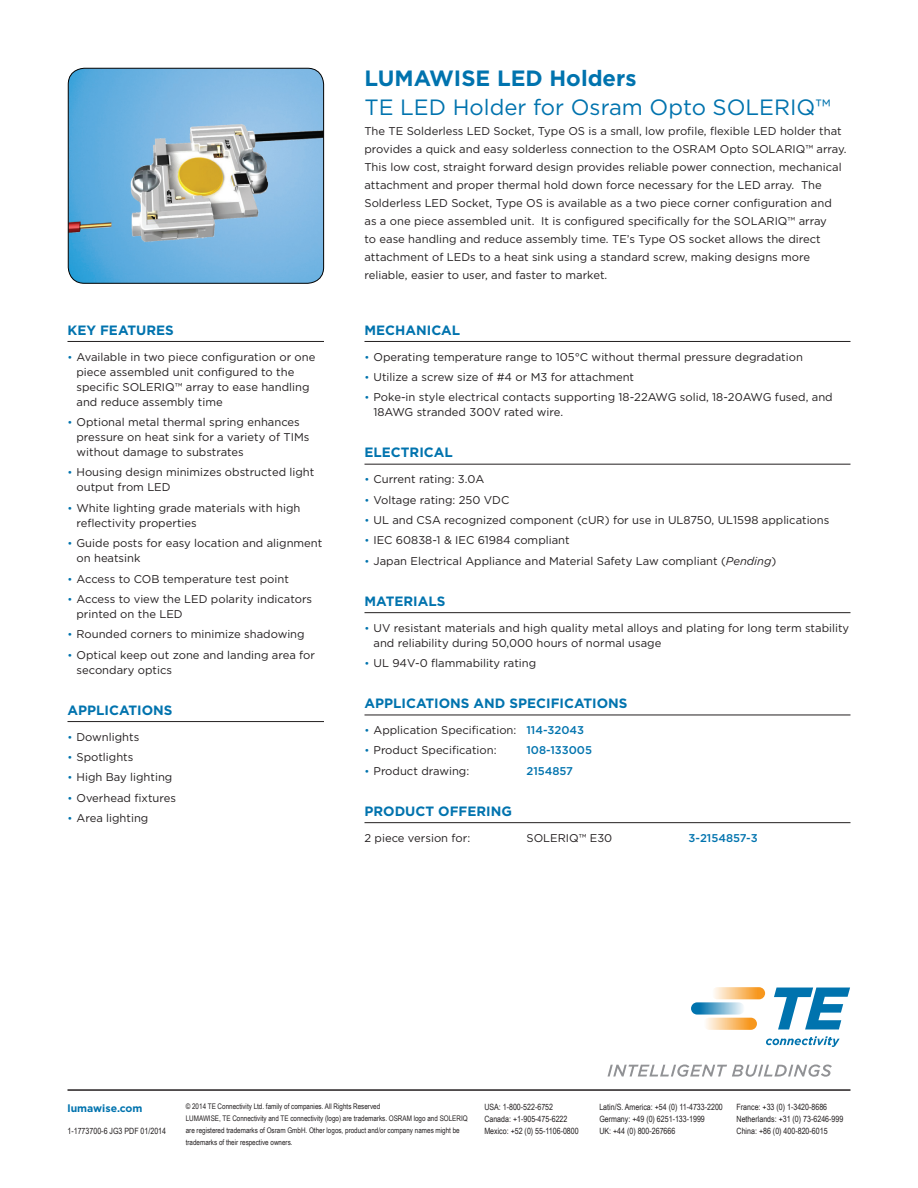
<style>
.page{position:relative;width:918px;height:1188px;background:#fff}
.page>*{position:absolute;margin:0;border:0;box-sizing:border-box;transform-origin:0 0}
.t1{font:22.2px "Gotham";color:#0073ae}
.INTRODUCING_Text{font:700 22.2px "Gotham";color:#0073ae}
.BLUE_BODY_HEADINGS{font:700 13.5px "Gotham";color:#0073ae}
.MAIN_PRODUCT_PARAGRA{font:11.25px/15px "Gotham";color:#231f20}
.MAIN_PRODUCT_PARAGRA-2{font:500 11.25px "Gotham";color:#0073ae}
.t2{font:700 10.5px "Gotham";color:#0073ae}
.t3{font:8.7px "Arial Narrow";color:#231f20}
.t4{font:7.65px/12px "Arial Narrow";color:#231f20}
.s1{font-size:10.5px;color:#0073ae}
.s2{font-style:italic}
.s3{font-weight:500;color:#0073ae}
</style>
<div class="page">
<hr style="left:68px;top:341px;width:256px;height:1px;background:#231f20">
<hr style="left:68px;top:721px;width:256px;height:1px;background:#231f20">
<hr style="left:364px;top:341px;width:486px;height:1px;background:#231f20">
<hr style="left:364px;top:464px;width:486px;height:1px;background:#231f20">
<hr style="left:364px;top:612px;width:486px;height:1px;background:#231f20">
<hr style="left:364px;top:715px;width:486px;height:1px;background:#231f20">
<hr style="left:364px;top:822px;width:486px;height:1px;background:#231f20">
<img style="left:68px;top:68px;width:256px;height:215px">
<div style="left:68px;top:68px;width:256px;height:216px;border:1px solid #000;border-radius:16px"></div>
<hr style="left:68px;top:1089px;width:782px;height:2px;background:#231f20">
<svg style="left:711px;top:987px;width:54px;height:12px"></svg>
<svg style="left:703px;top:1018px;width:54px;height:12px"></svg>
<svg style="left:691px;top:1002px;width:54px;height:13px"></svg>
<svg style="left:774px;top:988px;width:76px;height:41px"></svg>
<svg style="left:766px;top:1036px;width:74px;height:11px"></svg>
<svg style="left:608px;top:1064px;width:224px;height:13px"></svg>
<p class="INTRODUCING_Text" style="left:364px;top:63px;width:274px">LUMAWISE LED Holders</p>
<p class="t1" style="left:364px;top:93px;width:468px">TE LED Holder for Osram Opto SOLERIQ™</p>
<p class="BLUE_BODY_HEADINGS" style="left:68px;top:321px;width:108px">KEY FEATURES</p>
<p class="MAIN_PRODUCT_PARAGRA" style="left:76px;top:349px;width:240px;text-indent:-9px"><span class="s1">•</span> Available in two piece configuration or one piece assembled unit configured to the specific SOLERIQ™ array to ease handling and reduce assembly time</p>
<p class="MAIN_PRODUCT_PARAGRA" style="left:76px;top:414px;width:234px;text-indent:-9px"><span class="s1">•</span> Optional metal thermal spring enhances pressure on heat sink for a variety of TIMs without damage to substrates</p>
<p class="MAIN_PRODUCT_PARAGRA" style="left:76px;top:465px;width:239px;text-indent:-9px"><span class="s1">•</span> Housing design minimizes obstructed light output from LED</p>
<p class="MAIN_PRODUCT_PARAGRA" style="left:76px;top:500px;width:225px;text-indent:-9px"><span class="s1">•</span> White lighting grade materials with high reflectivity properties</p>
<p class="MAIN_PRODUCT_PARAGRA" style="left:76px;top:535px;width:247px;text-indent:-9px"><span class="s1">•</span> Guide posts for easy location and alignment on heatsink</p>
<p class="MAIN_PRODUCT_PARAGRA" style="left:68px;top:571px;width:223px"><span class="s1">•</span> Access to COB temperature test point</p>
<p class="MAIN_PRODUCT_PARAGRA" style="left:76px;top:591px;width:237px;text-indent:-9px"><span class="s1">•</span> Access to view the LED polarity indicators printed on the LED</p>
<p class="MAIN_PRODUCT_PARAGRA" style="left:68px;top:627px;width:239px"><span class="s1">•</span> Rounded corners to minimize shadowing</p>
<p class="MAIN_PRODUCT_PARAGRA" style="left:76px;top:647px;width:240px;text-indent:-9px"><span class="s1">•</span> Optical keep out zone and landing area for secondary optics</p>
<p class="BLUE_BODY_HEADINGS" style="left:68px;top:701px;width:107px">APPLICATIONS</p>
<p class="MAIN_PRODUCT_PARAGRA" style="left:68px;top:729px;width:73px"><span class="s1">•</span> Downlights</p>
<p class="MAIN_PRODUCT_PARAGRA" style="left:68px;top:749px;width:67px"><span class="s1">•</span> Spotlights</p>
<p class="MAIN_PRODUCT_PARAGRA" style="left:68px;top:770px;width:106px"><span class="s1">•</span> High Bay lighting</p>
<p class="MAIN_PRODUCT_PARAGRA" style="left:68px;top:790px;width:110px"><span class="s1">•</span> Overhead fixtures</p>
<p class="MAIN_PRODUCT_PARAGRA" style="left:68px;top:811px;width:82px"><span class="s1">•</span> Area lighting</p>
<p class="MAIN_PRODUCT_PARAGRA" style="left:364px;top:122px;width:484px;line-height:18px">The TE Solderless LED Socket, Type OS is a small, low profile, flexible LED holder that provides a quick and easy solderless connection to the OSRAM Opto SOLARIQ™ array.<br>This low cost, straight forward design provides reliable power connection, mechanical attachment and proper thermal hold down force necessary for the LED array. The Solderless LED Socket, Type OS is available as a two piece corner configuration and as a one piece assembled unit. It is configured specifically for the SOLARIQ™ array<br>to ease handling and reduce assembly time. TE’s Type OS socket allows the direct attachment of LEDs to a heat sink using a standard screw, making designs more reliable, easier to user, and faster to market.</p>
<p class="BLUE_BODY_HEADINGS" style="left:364px;top:321px;width:97px">MECHANICAL</p>
<p class="MAIN_PRODUCT_PARAGRA" style="left:364px;top:349px;width:440px"><span class="s1">•</span> Operating temperature range to 105°C without thermal pressure degradation</p>
<p class="MAIN_PRODUCT_PARAGRA" style="left:364px;top:369px;width:271px"><span class="s1">•</span> Utilize a screw size of #4 or M3 for attachment</p>
<p class="MAIN_PRODUCT_PARAGRA" style="left:374px;top:390px;width:461px;text-indent:-9px"><span class="s1">•</span> Poke-in style electrical contacts supporting 18-22AWG solid, 18-20AWG fused, and<br>18AWG stranded 300V rated wire.</p>
<p class="BLUE_BODY_HEADINGS" style="left:364px;top:444px;width:90px">ELECTRICAL</p>
<p class="MAIN_PRODUCT_PARAGRA" style="left:364px;top:472px;width:121px"><span class="s1">•</span> Current rating: 3.0A</p>
<p class="MAIN_PRODUCT_PARAGRA" style="left:364px;top:492px;width:146px"><span class="s1">•</span> Voltage rating: 250 VDC</p>
<p class="MAIN_PRODUCT_PARAGRA" style="left:364px;top:512px;width:466px"><span class="s1">•</span> UL and CSA recognized component (cUR) for use in UL8750, UL1598 applications</p>
<p class="MAIN_PRODUCT_PARAGRA" style="left:364px;top:533px;width:207px"><span class="s1">•</span> IEC 60838-1 &amp; IEC 61984 compliant</p>
<p class="MAIN_PRODUCT_PARAGRA" style="left:364px;top:553px;width:413px"><span class="s1">•</span> Japan Electrical Appliance and Material Safety Law compliant (<span class="s2">Pending</span>)</p>
<p class="BLUE_BODY_HEADINGS" style="left:364px;top:592px;width:82px">MATERIALS</p>
<p class="MAIN_PRODUCT_PARAGRA" style="left:374px;top:620px;width:477px;text-indent:-9px"><span class="s1">•</span> UV resistant materials and high quality metal alloys and plating for long term stability and reliability during 50,000 hours of normal usage</p>
<p class="MAIN_PRODUCT_PARAGRA" style="left:364px;top:655px;width:173px"><span class="s1">•</span> UL 94V-0 flammability rating</p>
<p class="BLUE_BODY_HEADINGS" style="left:364px;top:695px;width:265px">APPLICATIONS AND SPECIFICATIONS</p>
<p class="MAIN_PRODUCT_PARAGRA" style="left:364px;top:722px;width:221px"><span class="s1">•</span> Application Specification: <span class="s3">114-32043</span></p>
<p class="MAIN_PRODUCT_PARAGRA" style="left:364px;top:743px;width:134px"><span class="s1">•</span> Product Specification:</p>
<p class="MAIN_PRODUCT_PARAGRA-2" style="left:526px;top:743px;width:67px">108-133005</p>
<p class="MAIN_PRODUCT_PARAGRA" style="left:364px;top:763px;width:106px"><span class="s1">•</span> Product drawing:</p>
<p class="MAIN_PRODUCT_PARAGRA-2" style="left:526px;top:764px;width:48px">2154857</p>
<p class="BLUE_BODY_HEADINGS" style="left:364px;top:802px;width:149px">PRODUCT OFFERING</p>
<p class="MAIN_PRODUCT_PARAGRA" style="left:364px;top:831px;width:107px">2 piece version for:</p>
<p class="MAIN_PRODUCT_PARAGRA" style="left:526px;top:831px;width:87px">SOLERIQ™ E30</p>
<p class="MAIN_PRODUCT_PARAGRA-2" style="left:688px;top:831px;width:71px">3-2154857-3</p>
<p class="t2" style="left:68px;top:1101px;width:77px">lumawise.com</p>
<p class="t3" style="left:68px;top:1125px;width:100px">1-1773700-6 JG3 PDF 01/2014</p>
<p class="t4" style="left:186px;top:1100px;width:196px">© 2014 TE Connectivity Ltd. family of companies. All Rights Reserved</p>
<p class="t4" style="left:186px;top:1112px;width:283px">LUMAWISE, TE Connectivity and TE connectivity (logo) are trademarks. OSRAM logo and SOLERIQ are registered trademarks of Osram GmbH. Other logos, product and/or company names might be trademarks of their respective owners.</p>
<p class="t3" style="left:484px;top:1101px;width:70px">USA: 1-800-522-6752</p>
<p class="t3" style="left:599px;top:1101px;width:125px">Latin/S. America: +54 (0) 11-4733-2200</p>
<p class="t3" style="left:737px;top:1101px;width:92px">France: +33 (0) 1-3420-8686</p>
<p class="t3" style="left:484px;top:1113px;width:85px">Canada: +1-905-475-6222</p>
<p class="t3" style="left:599px;top:1113px;width:107px">Germany: +49 (0) 6251-133-1999</p>
<p class="t3" style="left:737px;top:1113px;width:108px">Netherlands: +31 (0) 73-6246-999</p>
<p class="t3" style="left:484px;top:1125px;width:96px">Mexico: +52 (0) 55-1106-0800</p>
<p class="t3" style="left:599px;top:1125px;width:78px">UK: +44 (0) 800-267666</p>
<p class="t3" style="left:737px;top:1125px;width:93px">China: +86 (0) 400-820-6015</p>
</div>
